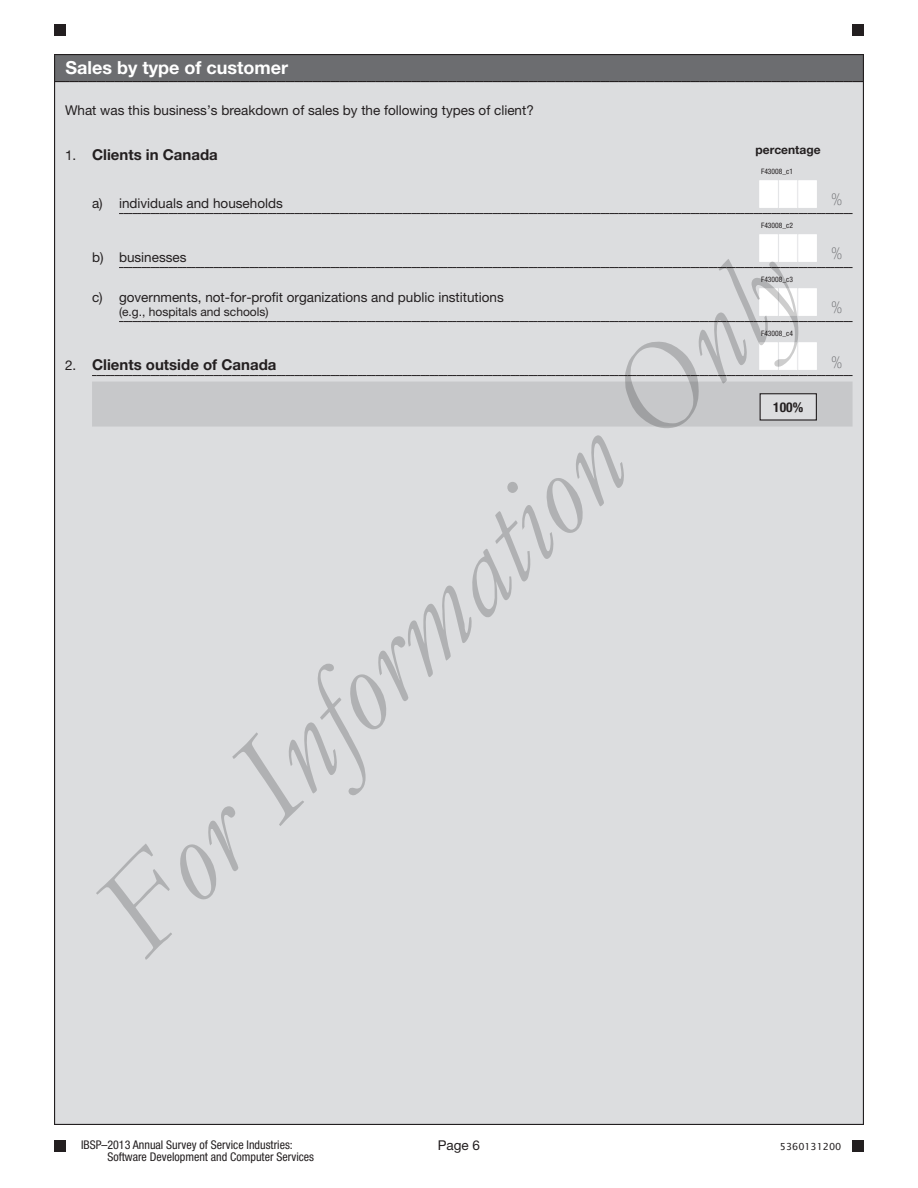
<style>
.page{position:relative;width:918px;height:1188px;background:#fff}
.page>*{position:absolute;margin:0;border:0;box-sizing:border-box;transform-origin:0 0}
.t1{font:italic 128.25px "Garamond";color:rgb(0 0 0/.2)}
.Section_title{font:700 18px "Helvetica Neue LT Pro";color:#fff}
.t2{font:100 condensed 16.5px "Helvetica Neue LT Pro";color:#6c6d70}
.Sub-title_2{font:700 15px "Helvetica Neue LT Pro";color:#231f20}
.t3{font:13.5px "Helvetica Neue LT Pro";color:#231f20}
.t4{font:700 condensed 13.5px "Helvetica Neue LT Pro";color:#231f20}
.t5{font:condensed 12px "Helvetica Neue LT Pro";color:#231f20}
.explanations{font:12px "Helvetica Neue LT Pro";color:#231f20}
.Column_title{font:700 12px "Helvetica Neue LT Pro";color:#231f20}
.t6{font:9.75px "Lucida Sans Unicode";color:#231f20}
.t7{font:condensed 7.5px "Helvetica Neue LT Pro";color:#231f20}
</style>
<div class="page">
<div style="left:55px;top:55px;width:808px;height:1069px;background:#dcdddf"></div>
<div style="left:54px;top:1140px;width:12px;height:12px;background:#231f20"></div>
<div style="left:852px;top:1140px;width:12px;height:12px;background:#231f20"></div>
<div style="left:54px;top:24px;width:12px;height:12px;background:#231f20"></div>
<div style="left:852px;top:24px;width:12px;height:12px;background:#231f20"></div>
<div style="left:92px;top:382px;width:761px;height:45px;background:#c7c8ca"></div>
<svg style="left:54px;top:54px;width:810px;height:28px;background:#666669"></svg>
<svg style="left:119px;top:213px;width:734px;height:1px"></svg>
<svg style="left:119px;top:267px;width:734px;height:1px"></svg>
<svg style="left:119px;top:321px;width:734px;height:1px"></svg>
<svg style="left:92px;top:375px;width:761px;height:1px"></svg>
<div style="left:799px;top:181px;width:18px;height:27px;background:#fff"></div>
<div style="left:760px;top:181px;width:18px;height:27px;background:#fff"></div>
<div style="left:779px;top:181px;width:18px;height:27px;background:#fff"></div>
<div style="left:799px;top:235px;width:18px;height:27px;background:#fff"></div>
<div style="left:760px;top:235px;width:18px;height:27px;background:#fff"></div>
<div style="left:779px;top:235px;width:18px;height:27px;background:#fff"></div>
<div style="left:799px;top:289px;width:18px;height:27px;background:#fff"></div>
<div style="left:760px;top:289px;width:18px;height:27px;background:#fff"></div>
<div style="left:779px;top:289px;width:18px;height:27px;background:#fff"></div>
<div style="left:799px;top:343px;width:18px;height:27px;background:#fff"></div>
<div style="left:760px;top:343px;width:18px;height:27px;background:#fff"></div>
<div style="left:779px;top:343px;width:18px;height:27px;background:#fff"></div>
<div style="left:760px;top:394px;width:56px;height:26px;background:#dcdddf"></div>
<div style="left:760px;top:393px;width:57px;height:28px;border:1px solid #231f20"></div>
<p class="Section_title" style="left:66px;top:57px;width:224px">Sales by type of customer</p>
<p class="t3" style="left:65px;top:102px;width:470px">What was this business’s breakdown of sales by the following types of client?</p>
<p class="t3" style="left:65px;top:147px;width:13px">1.</p>
<p class="Sub-title_2" style="left:92px;top:145px;width:127px">Clients in Canada</p>
<p class="Column_title" style="left:756px;top:142px;width:67px">percentage</p>
<p class="t3" style="left:92px;top:195px;width:12px">a)</p>
<p class="t3" style="left:119px;top:195px;width:165px">individuals and households</p>
<p class="t2" style="left:831px;top:190px;width:13px">%</p>
<p class="t7" style="left:761px;top:167px;width:33px">F43008_c1</p>
<p class="t7" style="left:761px;top:221px;width:33px">F43008_c2</p>
<p class="t3" style="left:92px;top:249px;width:13px">b)</p>
<p class="t3" style="left:119px;top:249px;width:69px">businesses</p>
<p class="t2" style="left:831px;top:244px;width:13px">%</p>
<h1 class="t1" style="left:55px;top:870px;width:938px;rotate:-45deg">For Information Only</h1>
<p class="t7" style="left:761px;top:275px;width:33px">F43008_c3</p>
<p class="t3" style="left:92px;top:289px;width:12px">c)</p>
<p class="t3" style="left:119px;top:289px;width:386px">governments, not-for-profit organizations and public institutions</p>
<p class="explanations" style="left:119px;top:304px;width:151px">(e.g., hospitals and schools)</p>
<p class="t2" style="left:831px;top:298px;width:13px">%</p>
<p class="t7" style="left:761px;top:329px;width:33px">F43008_c4</p>
<p class="t3" style="left:65px;top:357px;width:13px">2.</p>
<p class="Sub-title_2" style="left:92px;top:355px;width:186px">Clients outside of Canada</p>
<p class="t2" style="left:831px;top:353px;width:13px">%</p>
<p class="t4" style="left:773px;top:399px;width:31px">100%</p>
<p class="t5" style="left:81px;top:1137px;width:213px">IBSP–2013 Annual Survey of Service Industries:</p>
<p class="t3" style="left:438px;top:1137px;width:44px">Page 6</p>
<p class="t5" style="left:107px;top:1149px;width:208px">Software Development and Computer Services</p>
<p class="t6" style="left:780px;top:1139px;width:63px">5360131200</p>
</div>
